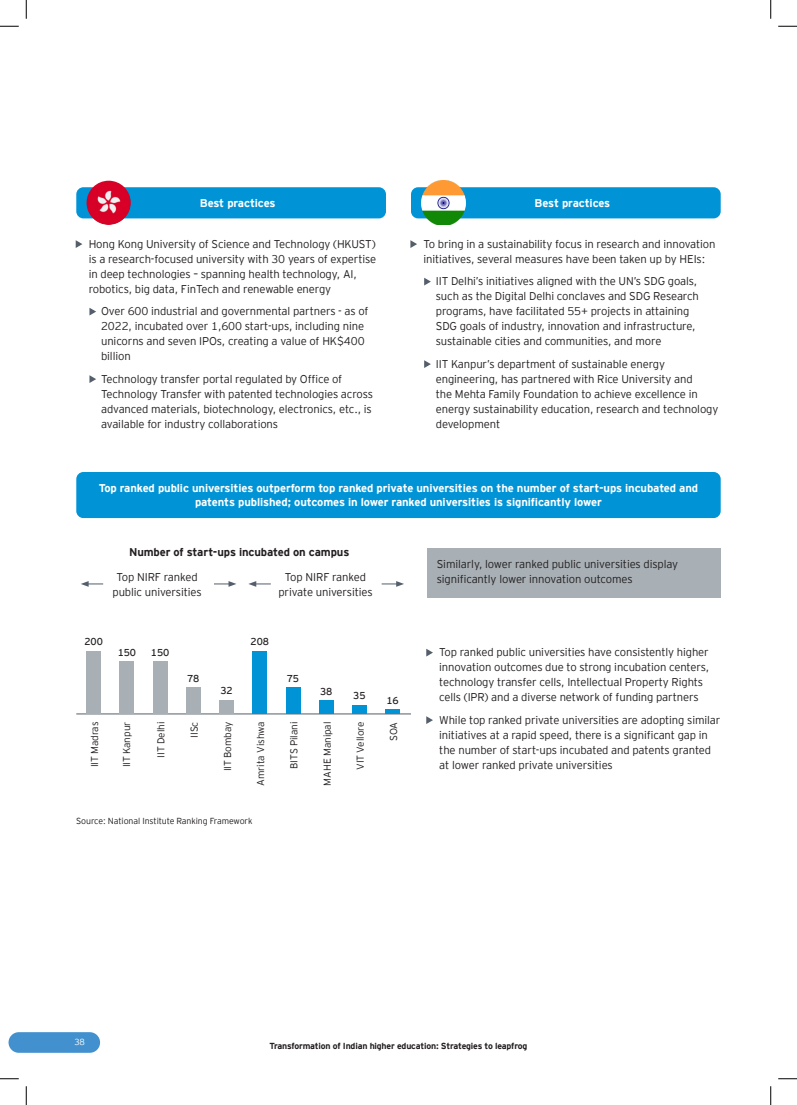
<style>
.page{position:relative;width:797px;height:1105px;background:#fff}
.page>*{position:absolute;margin:0;border:0;box-sizing:border-box;transform-origin:0 0}
.Body_Text{font:300 11.25px/15px "EY Interstate";letter-spacing:-.01em;color:#231f20}
.Body_Text-2{font:700 11.25px/14.6px "EY Interstate";letter-spacing:-.01em;color:#fff;text-align:center}
.Body_Text-3{font:700 11.25px "EY Interstate";letter-spacing:-.01em;color:#231f20}
.Body_Text-4{font:300 10px "EY Interstate";letter-spacing:-.01em;color:#231f20}
.Body_Text-5{font:10px "EY Interstate";letter-spacing:-.01em;color:#231f20}
.t1{font:700 8.75px "EY Interstate";letter-spacing:-.02em;color:#231f20}
.Body_Text-6{font:300 8.75px "EY Interstate";letter-spacing:-.01em;color:#231f20}
.t2{font:300 8.75px "EY Interstate";color:#fff}
.s1{font-size:10px;color:#545f6b}
</style>
<div class="page">
<div style="left:9px;top:1032px;width:91px;height:21px;background:#4291ce;border-radius:10px"></div>
<hr style="left:76px;top:714px;width:335px;height:1px;background:#545f6b">
<svg style="left:86px;top:651px;width:15px;height:63px"></svg>
<svg style="left:252px;top:651px;width:15px;height:63px"></svg>
<svg style="left:286px;top:687px;width:14px;height:27px"></svg>
<svg style="left:319px;top:700px;width:14px;height:14px"></svg>
<svg style="left:352px;top:705px;width:15px;height:9px"></svg>
<svg style="left:385px;top:709px;width:15px;height:5px"></svg>
<svg style="left:120px;top:661px;width:14px;height:53px"></svg>
<svg style="left:153px;top:661px;width:14px;height:53px"></svg>
<svg style="left:186px;top:687px;width:15px;height:27px"></svg>
<svg style="left:219px;top:700px;width:15px;height:14px"></svg>
<div style="left:76px;top:187px;width:310px;height:31px;background:#0094d7;border-radius:7px"></div>
<div style="left:411px;top:187px;width:309px;height:31px;background:#0094d7;border-radius:7px"></div>
<img style="left:86px;top:181px;width:45px;height:44px;border-radius:22px">
<img style="left:421px;top:181px;width:44px;height:44px">
<div style="left:76px;top:472px;width:644px;height:46px;background:#0094d7;border-radius:7px"></div>
<div style="left:427px;top:548px;width:293px;height:49px;background:#a8b0b6"></div>
<svg style="left:81px;top:581px;width:22px;height:6px"></svg>
<svg style="left:248px;top:581px;width:23px;height:6px"></svg>
<svg style="left:214px;top:581px;width:22px;height:6px"></svg>
<svg style="left:381px;top:581px;width:23px;height:6px"></svg>
<svg style="left:0;top:25px;width:19px;height:2px"></svg>
<svg style="left:778px;top:25px;width:19px;height:2px"></svg>
<svg style="left:0;top:1078px;width:19px;height:1px"></svg>
<svg style="left:778px;top:1078px;width:19px;height:1px"></svg>
<svg style="left:25px;top:0;width:2px;height:19px"></svg>
<svg style="left:25px;top:1086px;width:2px;height:19px"></svg>
<svg style="left:770px;top:0;width:1px;height:19px"></svg>
<svg style="left:770px;top:1086px;width:1px;height:19px"></svg>
<p class="Body_Text-2" style="left:200px;top:195px;width:77px">Best practices</p>
<p class="Body_Text-2" style="left:534px;top:195px;width:77px">Best practices</p>
<p class="Body_Text" style="left:89px;top:236px;width:289px;text-indent:-12px"><span class="s1">•</span> Hong Kong University of Science and Technology (HKUST) is a research-focused university with 30 years of expertise in deep technologies – spanning health technology, AI, robotics, big data, FinTech and renewable energy</p>
<p class="Body_Text" style="left:101px;top:303px;width:269px;text-indent:-11px"><span class="s1">•</span> Over 600 industrial and governmental partners - as of 2022, incubated over 1,600 start-ups, including nine unicorns and seven IPOs, creating a value of HK$400 billion</p>
<p class="Body_Text" style="left:101px;top:371px;width:273px;text-indent:-11px"><span class="s1">•</span> Technology transfer portal regulated by Office of Technology Transfer with patented technologies across advanced materials, biotechnology, electronics, etc., is available for industry collaborations</p>
<p class="Body_Text" style="left:411px;top:236px;width:306px;text-align:center"><span class="s1">•</span> To bring in a sustainability focus in research and innovation initiatives, several measures have been taken up by HEIs:</p>
<p class="Body_Text" style="left:436px;top:273px;width:265px;text-indent:-11px"><span class="s1">•</span> IIT Delhi’s initiatives aligned with the UN’s SDG goals, such as the Digital Delhi conclaves and SDG Research programs, have facilitated 55+ projects in attaining SDG goals of industry, innovation and infrastructure, sustainable cities and communities, and more</p>
<p class="Body_Text" style="left:436px;top:356px;width:284px;text-indent:-11px"><span class="s1">•</span> IIT Kanpur’s department of sustainable energy engineering, has partnered with Rice University and<br>the Mehta Family Foundation to achieve excellence in energy sustainability education, research and technology development</p>
<p class="Body_Text-2" style="left:99px;top:480px;width:601px">Top ranked public universities outperform top ranked private universities on the number of start-ups incubated and patents published; outcomes in lower ranked universities is significantly lower</p>
<p class="Body_Text-3" style="left:129px;top:544px;width:222px">Number of start-ups incubated on campus</p>
<p class="Body_Text" style="left:112px;top:569px;width:91px;text-align:center">Top NIRF ranked public universities</p>
<p class="Body_Text" style="left:278px;top:569px;width:96px;text-align:center">Top NIRF ranked private universities</p>
<p class="Body_Text-5" style="left:84px;top:634px;width:20px">200</p>
<p class="Body_Text-5" style="left:118px;top:645px;width:20px">150</p>
<p class="Body_Text-5" style="left:151px;top:645px;width:20px">150</p>
<p class="Body_Text-5" style="left:187px;top:671px;width:14px">78</p>
<p class="Body_Text-5" style="left:220px;top:684px;width:14px">32</p>
<p class="Body_Text-5" style="left:250px;top:634px;width:20px">208</p>
<p class="Body_Text-5" style="left:287px;top:671px;width:14px">75</p>
<p class="Body_Text-5" style="left:320px;top:685px;width:14px">38</p>
<p class="Body_Text-5" style="left:353px;top:688px;width:14px">35</p>
<p class="Body_Text-5" style="left:386px;top:693px;width:14px">16</p>
<p class="Body_Text-4" style="left:87px;top:767px;width:47px;rotate:-90deg">IIT Madras</p>
<p class="Body_Text-4" style="left:119px;top:767px;width:47px;rotate:-90deg">IIT Kanpur</p>
<p class="Body_Text-4" style="left:154px;top:757px;width:37px;rotate:-90deg">IIT Delhi</p>
<p class="Body_Text-4" style="left:187px;top:738px;width:17px;rotate:-90deg">IISc</p>
<p class="Body_Text-4" style="left:220px;top:771px;width:51px;rotate:-90deg">IIT Bombay</p>
<p class="Body_Text-4" style="left:254px;top:785px;width:65px;rotate:-90deg">Amrita Vishwa</p>
<p class="Body_Text-4" style="left:287px;top:769px;width:48px;rotate:-90deg">BITS Pilani</p>
<p class="Body_Text-4" style="left:320px;top:785px;width:65px;rotate:-90deg">MAHE Manipal</p>
<p class="Body_Text-4" style="left:353px;top:770px;width:50px;rotate:-90deg">VIT Vellore</p>
<p class="Body_Text-4" style="left:386px;top:741px;width:21px;rotate:-90deg">SOA</p>
<p class="Body_Text-6" style="left:76px;top:814px;width:178px">Source: National Institute Ranking Framework</p>
<p class="Body_Text" style="left:437px;top:556px;width:243px">Similarly, lower ranked public universities display significantly lower innovation outcomes</p>
<p class="Body_Text" style="left:439px;top:644px;width:271px;text-indent:-12px"><span class="s1">•</span> Top ranked public universities have consistently higher innovation outcomes due to strong incubation centers, technology transfer cells, Intellectual Property Rights cells (IPR) and a diverse network of funding partners</p>
<p class="Body_Text" style="left:439px;top:712px;width:283px;text-indent:-12px"><span class="s1">•</span> While top ranked private universities are adopting similar initiatives at a rapid speed, there is a significant gap in the number of start-ups incubated and patents granted at lower ranked private universities</p>
<p class="t2" style="left:74px;top:1035px;width:12px">38</p>
<p class="t1" style="left:269px;top:1040px;width:259px">Transformation of Indian higher education: Strategies to leapfrog</p>
</div>
